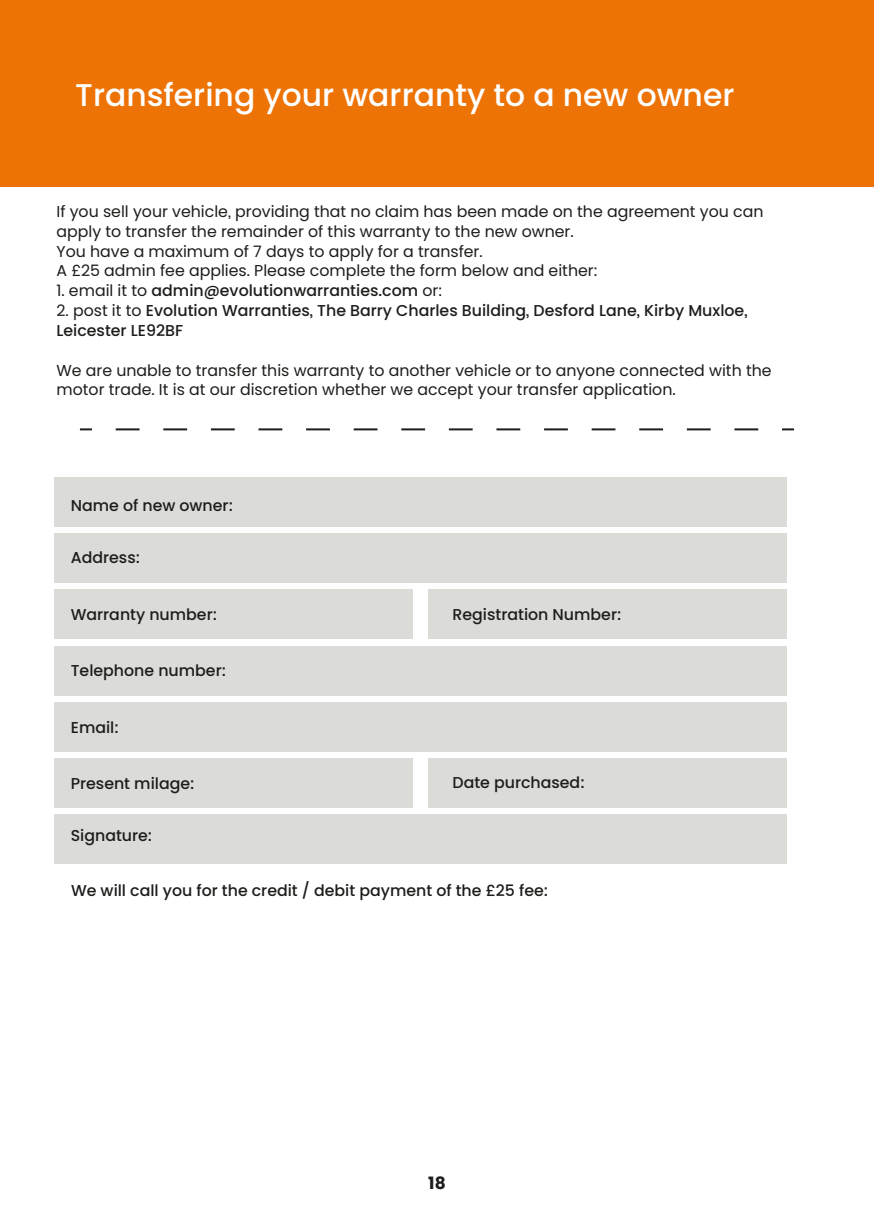
<style>
.page{position:relative;width:874px;height:1225px;background:#fff}
.page>*{position:absolute;margin:0;border:0;box-sizing:border-box;transform-origin:0 0}
.t1{font:500 31.4px "Poppins";color:#fff}
.t2{font:700 17px "Poppins";color:#1d1d1b}
.t3{font:15.8px/19.8px "Poppins";color:#1d1d1b}
.t4{font:500 15.8px/19.8px "Poppins";color:#1d1d1b}
.s1{font-weight:400}
</style>
<div class="page">
<div style="left:0;top:0;width:873px;height:187px;background:#ee7307"></div>
<svg style="left:80px;top:428px;width:12px;height:2px"></svg>
<svg style="left:116px;top:428px;width:643px;height:2px"></svg>
<svg style="left:782px;top:428px;width:11px;height:2px"></svg>
<div style="left:54px;top:477px;width:732px;height:49px;background:#dbdcd7"></div>
<div style="left:54px;top:533px;width:732px;height:49px;background:#dbdcd7"></div>
<div style="left:54px;top:646px;width:732px;height:49px;background:#dbdcd7"></div>
<div style="left:54px;top:702px;width:732px;height:49px;background:#dbdcd7"></div>
<div style="left:54px;top:814px;width:732px;height:49px;background:#dbdcd7"></div>
<div style="left:54px;top:590px;width:358px;height:49px;background:#dbdcd7"></div>
<div style="left:428px;top:590px;width:358px;height:49px;background:#dbdcd7"></div>
<div style="left:54px;top:758px;width:358px;height:49px;background:#dbdcd7"></div>
<div style="left:428px;top:758px;width:358px;height:49px;background:#dbdcd7"></div>
<h1 class="t1" style="left:75px;top:76px;width:660px">Transfering your warranty to a new owner</h1>
<p class="t3" style="left:56px;top:201px;width:708px">If you sell your vehicle, providing that no claim has been made on the agreement you can apply to transfer the remainder of this warranty to the new owner.<br>You have a maximum of 7 days to apply for a transfer.<br>A £25 admin fee applies. Please complete the form below and either:</p>
<p class="t4" style="left:56px;top:281px;width:387px"><span class="s1">1. email it to</span> admin@evolutionwarranties.com <span class="s1">or:</span></p>
<p class="t4" style="left:56px;top:301px;width:692px"><span class="s1">2. post it to</span> Evolution Warranties, The Barry Charles Building, Desford Lane, Kirby Muxloe,<br>Leicester LE92BF</p>
<p class="t3" style="left:56px;top:360px;width:716px">We are unable to transfer this warranty to another vehicle or to anyone connected with the motor trade. It is at our discretion whether we accept your transfer application.</p>
<p class="t4" style="left:71px;top:495px;width:164px">Name of new owner:</p>
<p class="t4" style="left:71px;top:547px;width:71px">Address:</p>
<p class="t4" style="left:71px;top:604px;width:148px">Warranty number:</p>
<p class="t4" style="left:452px;top:604px;width:170px">Registration Number:</p>
<p class="t4" style="left:71px;top:661px;width:157px">Telephone number:</p>
<p class="t4" style="left:71px;top:717px;width:50px">Email:</p>
<p class="t4" style="left:71px;top:773px;width:125px">Present milage:</p>
<p class="t4" style="left:452px;top:772px;width:134px">Date purchased:</p>
<p class="t4" style="left:71px;top:826px;width:83px">Signature:</p>
<p class="t4" style="left:71px;top:880px;width:478px">We will call you for the credit / debit payment of the £25 fee:</p>
<p class="t2" style="left:428px;top:1173px;width:19px">18</p>
</div>
